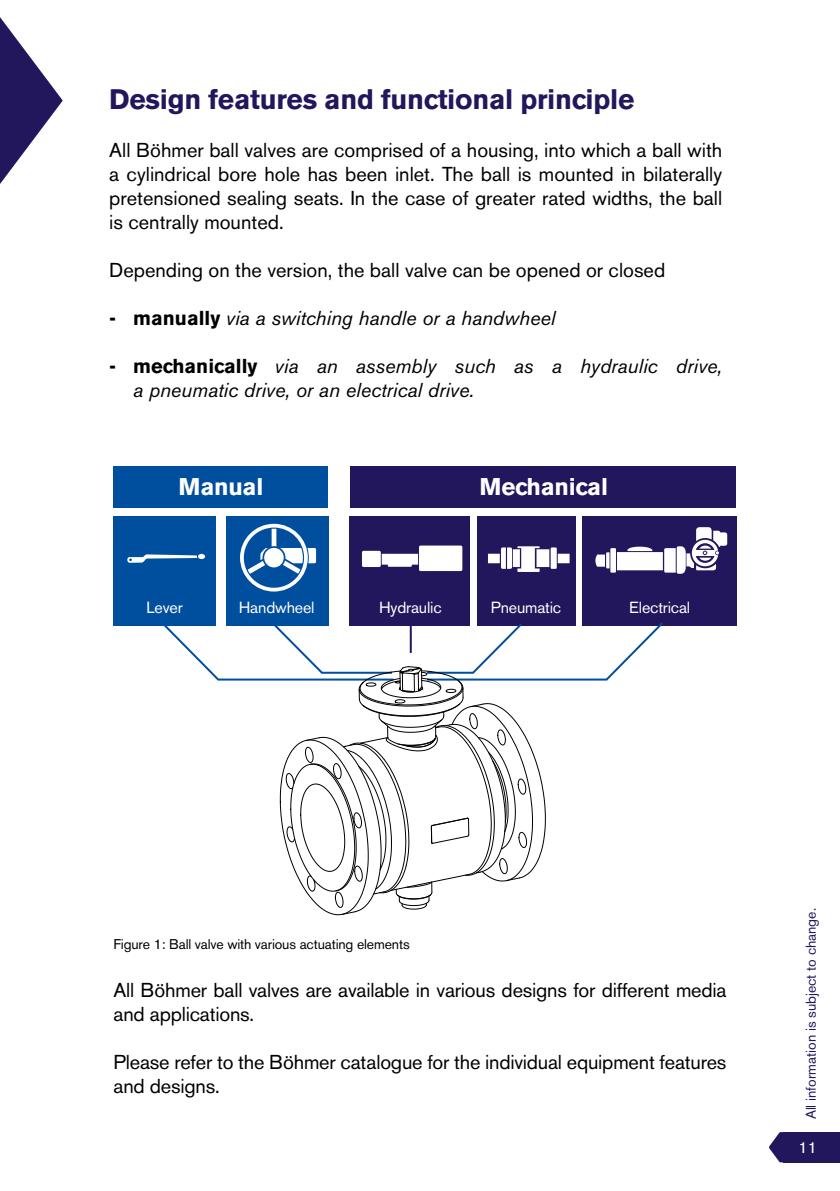
<style>
.page{position:relative;width:840px;height:1191px;background:#fff}
.page>*{position:absolute;margin:0;border:0;box-sizing:border-box;transform-origin:0 0}
.t1{font:700 28px "Akzidenz Grotesk BE";letter-spacing:-.01em;color:#22165c}
.t2{font:700 24px "Akzidenz Grotesk BE";letter-spacing:-.01em;color:#fff}
.t3{font:20px/24px "Akzidenz Grotesk BE";letter-spacing:-.01em;color:#000}
.t4{font:italic 20px/24px "Akzidenz Grotesk BE";color:#000}
.t5{font:16px "Akzidenz Grotesk BE";letter-spacing:-.01em;color:#fff}
.t6{font:14px "Akzidenz Grotesk BE";letter-spacing:-.01em;color:#000}
.t7{font:14px "Akzidenz Grotesk BE";color:#22165c}
.s1{font-weight:700;font-style:normal}
</style>
<div class="page">
<svg style="left:769px;top:1132px;width:13px;height:30px"></svg>
<div style="left:782px;top:1132px;width:57px;height:30px;background:#22165c"></div>
<div style="left:113px;top:466px;width:215px;height:41px;background:#004e9e"></div>
<svg style="left:0;top:17px;width:63px;height:167px"></svg>
<div style="left:349px;top:516px;width:120px;height:109px;background:#22165c"></div>
<div style="left:477px;top:516px;width:98px;height:109px;background:#22165c"></div>
<div style="left:226px;top:516px;width:102px;height:109px;background:#004e9e"></div>
<div style="left:113px;top:516px;width:103px;height:109px;background:#004e9e"></div>
<div style="left:350px;top:466px;width:386px;height:41px;background:#22165c"></div>
<div style="left:582px;top:516px;width:154px;height:109px;background:#22165c"></div>
<svg style="left:127px;top:554px;width:78px;height:9px"></svg>
<svg style="left:362px;top:545px;width:100px;height:26px"></svg>
<svg style="left:488px;top:546px;width:81px;height:26px"></svg>
<svg style="left:595px;top:527px;width:131px;height:47px"></svg>
<svg style="left:240px;top:524px;width:76px;height:67px"></svg>
<svg style="left:159px;top:620px;width:505px;height:295px"></svg>
<h1 class="t1" style="left:109px;top:83px;width:526px">Design features and functional principle</h1>
<p class="t3" style="left:109px;top:138px;width:614px;text-align:justify">All Böhmer ball valves are comprised of a housing, into which a ball with a cylindrical bore hole has been inlet. The ball is mounted in bilaterally pretensioned sealing seats. In the case of greater rated widths, the ball is centrally mounted.</p>
<p class="t3" style="left:109px;top:258px;width:557px">Depending on the version, the ball valve can be opened or closed</p>
<p class="t4" style="left:109px;top:306px;width:447px"><span class="s1">- manually</span> via a switching handle or a handwheel</p>
<p class="t4" style="left:133px;top:354px;width:590px;text-indent:-24px"><span class="s1">- mechanically</span> via an assembly such as a hydraulic drive, a pneumatic drive, or an electrical drive.</p>
<p class="t2" style="left:178px;top:473px;width:86px">Manual</p>
<p class="t2" style="left:479px;top:473px;width:130px">Mechanical</p>
<p class="t5" style="left:146px;top:598px;width:38px">Lever</p>
<p class="t5" style="left:239px;top:598px;width:77px">Handwheel</p>
<p class="t5" style="left:379px;top:598px;width:64px">Hydraulic</p>
<p class="t5" style="left:490px;top:598px;width:72px">Pneumatic</p>
<p class="t5" style="left:629px;top:598px;width:62px">Electrical</p>
<p class="t6" style="left:113px;top:936px;width:297px">Figure 1: Ball valve with various actuating elements</p>
<p class="t3" style="left:113px;top:978px;width:614px">All Böhmer ball valves are available in various designs for different media and applications.</p>
<p class="t3" style="left:113px;top:1050px;width:614px">Please refer to the Böhmer catalogue for the individual equipment features and designs.</p>
<p class="t7" style="left:802px;top:1119px;width:213px;rotate:-90deg">All information is subject to change.</p>
<p class="t5" style="left:798px;top:1138px;width:20px">11</p>
</div>
